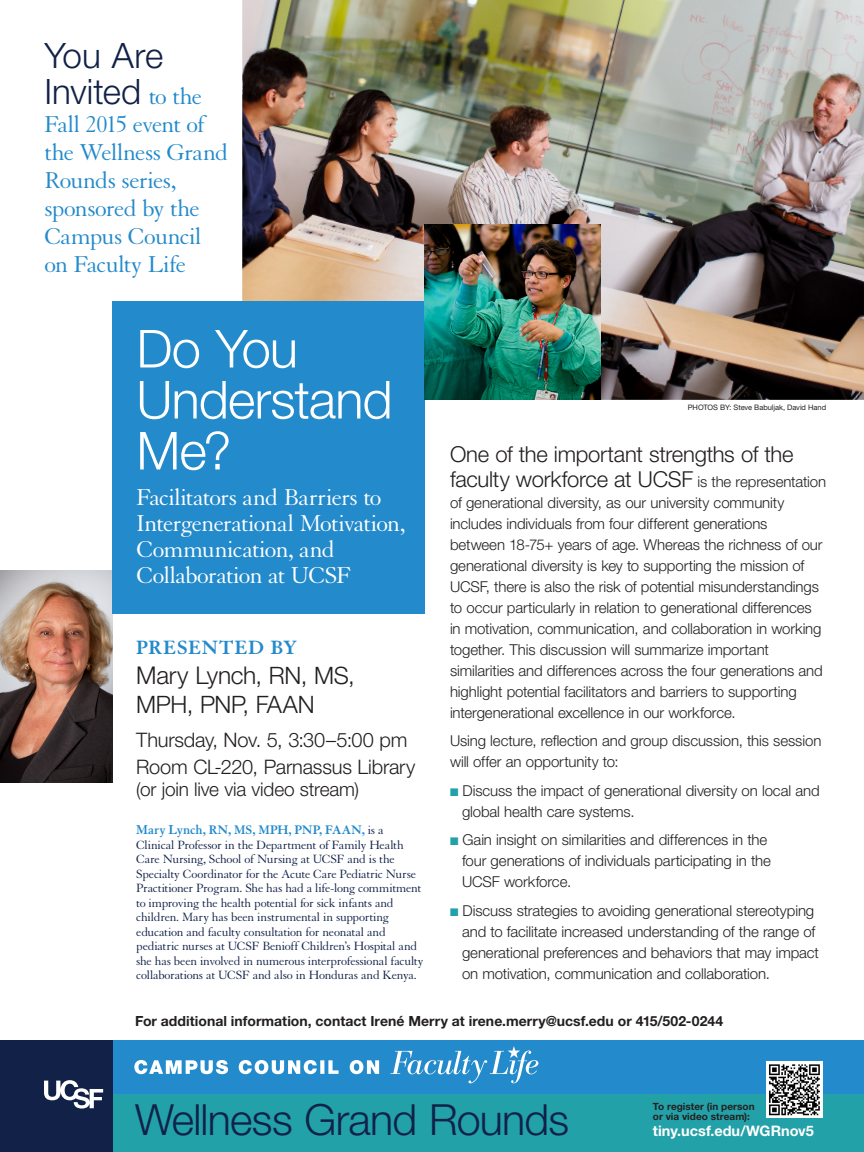
<style>
.page{position:relative;width:864px;height:1152px;background:#fff}
.page>*{position:absolute;margin:0;border:0;box-sizing:border-box;transform-origin:0 0}
.Hed_Bold_Cond_Blue{font:300 52.5px/51px "Helvetica Neue LT Std";letter-spacing:-.02em;color:#fff}
.DayEtc{font:300 43px "Helvetica Neue LT Std";letter-spacing:-.02em;color:#112147}
.t1{font:300 35px/35.5px "Helvetica Neue LT Std";color:#112147}
.Hed_Bold_Cond_Blue-2{font:25px/26px "Granjon";letter-spacing:-.03em;color:#fff}
.t2{font:25px/28px "Granjon";letter-spacing:-.03em;color:#238acb}
.Body_Light{font:300 24.5px "Helvetica Neue LT Std";letter-spacing:-.01em;color:#231f20}
.Body_Light-2{font:300 24px "Helvetica Neue LT Std";letter-spacing:-.01em;color:#231f20}
.Body_Light-3{font:300 22px/25px "Helvetica Neue LT Std";letter-spacing:-.01em;color:#231f20}
.Body_Light-4{font:700 21px "Granjon";letter-spacing:.02em;color:#238acb}
.Body_Light-5{font:300 20px "Helvetica Neue LT Std";letter-spacing:-.01em;color:#231f20}
.Body_Light-6{font:300 19px "Helvetica Neue LT Std";letter-spacing:-.01em;color:#231f20}
.Body_Light-7{font:300 15px/21px "Helvetica Neue LT Std";letter-spacing:-.005em;color:#231f20}
.Poster_BODY{font:700 14.5px "Helvetica Neue LT Std";color:#fff}
.Poster_BODY-2{font:700 14px "Helvetica Neue LT Std";color:#231f20}
.Body_Light-8{font:700 13.5px "Granjon";letter-spacing:-.01em;color:#238acb}
.Body_Light-9{font:13px/14.5px "Granjon";letter-spacing:-.02em;color:#112147}
.Poster_BODY-3{font:700 10px/10.5px "Helvetica Neue LT Std";letter-spacing:.005em;color:#231f20}
.t3{font:7.5px "Helvetica Neue LT Std";letter-spacing:-.005em;color:#231f20}
.s1{font-family:"Granjon";font-weight:400;font-size:25px;color:#238acb}
.s2{font-size:24px}
.s3{font-size:14px}
.s4{font-weight:400;font-size:13px;color:#112147}
.s5{font-size:15px}
.s6{color:#22a1a9}
</style>
<div class="page">
<img style="left:242px;top:0;width:622px;height:400px">
<img style="left:0;top:571px;width:112px;height:212px">
<div style="left:112px;top:301px;width:313px;height:313px;background:#238acb"></div>
<div style="left:0;top:1094px;width:864px;height:58px;background:#22a1a9"></div>
<div style="left:109px;top:1040px;width:755px;height:54px;background:#238acb"></div>
<svg style="left:390px;top:1046px;width:148px;height:37px"></svg>
<svg style="left:134px;top:1060px;width:245px;height:14px"></svg>
<div style="left:0;top:1040px;width:112px;height:112px;background:#112147"></div>
<svg style="left:44px;top:1080px;width:59px;height:29px"></svg>
<img style="left:766px;top:1061px;width:56px;height:57px">
<img style="left:425px;top:224px;width:175px;height:176px">
<h3 class="t1" style="left:44px;top:38px;width:159px">You Are<br>Invited <span class="s1">to the</span></h3>
<h3 class="t2" style="left:44px;top:111px;width:185px">Fall 2015 event of the Wellness Grand<br>Rounds series, sponsored by the<br>Campus Council on Faculty Life</h3>
<p class="Hed_Bold_Cond_Blue" style="left:136px;top:322px;width:258px">Do You<br>Understand<br>Me?</p>
<p class="Hed_Bold_Cond_Blue-2" style="left:136px;top:485px;width:270px">Facilitators and Barriers to<br>Intergenerational Motivation,<br>Communication, and<br>Collaboration at UCSF</p>
<p class="Body_Light-4" style="left:136px;top:636px;width:162px">PRESENTED BY</p>
<p class="Body_Light" style="left:136px;top:660px;width:220px">Mary Lynch<span class="s2">, RN, MS,</span></p>
<p class="Body_Light-2" style="left:136px;top:689px;width:180px">MPH, PNP, FAAN</p>
<p class="Body_Light-5" style="left:136px;top:727px;width:273px">Thursday, Nov. 5, 3:30–5:00 pm</p>
<p class="Body_Light-5" style="left:136px;top:755px;width:281px">Room CL-220, Parnassus Library</p>
<p class="Body_Light-6" style="left:136px;top:777px;width:224px">(or join live via video stream)</p>
<p class="Body_Light-8" style="left:136px;top:823px;width:249px"><span class="s3">Mary Lynch</span>, RN, MS, MPH, PNP, FAAN, <span class="s4">is a</span></p>
<p class="Body_Light-9" style="left:136px;top:838px;width:289px">Clinical Professor in the Department of Family Health Care Nursing, School of Nursing at UCSF and is the Specialty Coordinator for the Acute Care Pediatric Nurse Practitioner Program. She has had a life-long commitment to improving the health potential for sick infants and children. Mary has been instrumental in supporting education and faculty consultation for neonatal and pediatric nurses at UCSF Benioff Children’s Hospital and she has been involved in numerous interprofessional faculty collaborations at UCSF and also in Honduras and Kenya.</p>
<p class="t3" style="left:688px;top:402px;width:140px">PHOTOS BY: Steve Babuljak, David Hand</p>
<p class="Body_Light-3" style="left:450px;top:441px;width:378px">One of the important strengths of the faculty workforce at UCSF <span class="s5">is the representation</span></p>
<p class="Body_Light-7" style="left:450px;top:491px;width:374px">of generational diversity, as our university community includes individuals from four different generations between 18-75+ years of age. Whereas the richness of our generational diversity is key to supporting the mission of UCSF, there is also the risk of potential misunderstandings to occur particularly in relation to generational differences in motivation, communication, and collaboration in working together. This discussion will summarize important similarities and differences across the four generations and highlight potential facilitators and barriers to supporting intergenerational excellence in our workforce.</p>
<p class="Body_Light-7" style="left:450px;top:730px;width:373px">Using lecture, reflection and group discussion, this session will offer an opportunity to:</p>
<p class="Body_Light-7" style="left:462px;top:779px;width:359px;text-indent:-12px"><span class="s6">■</span> Discuss the impact of generational diversity on local and global health care systems.</p>
<p class="Body_Light-7" style="left:462px;top:829px;width:310px;text-indent:-12px"><span class="s6">■</span> Gain insight on similarities and differences in the four generations of individuals participating in the<br>UCSF workforce.</p>
<p class="Body_Light-7" style="left:462px;top:899px;width:358px;text-indent:-12px"><span class="s6">■</span> Discuss strategies to avoiding generational stereotyping and to facilitate increased understanding of the range of generational preferences and behaviors that may impact on motivation, communication and collaboration.</p>
<p class="Poster_BODY-2" style="left:135px;top:1012px;width:590px">For additional information, contact Irené Merry at irene.merry@ucsf.edu or 415/502-0244</p>
<p class="DayEtc" style="left:135px;top:1093px;width:436px">Wellness Grand Rounds</p>
<p class="Poster_BODY-3" style="left:653px;top:1101px;width:103px">To register (in person or via video stream):</p>
<p class="Poster_BODY" style="left:653px;top:1122px;width:162px">tiny.ucsf.edu/WGRnov5</p>
</div>
